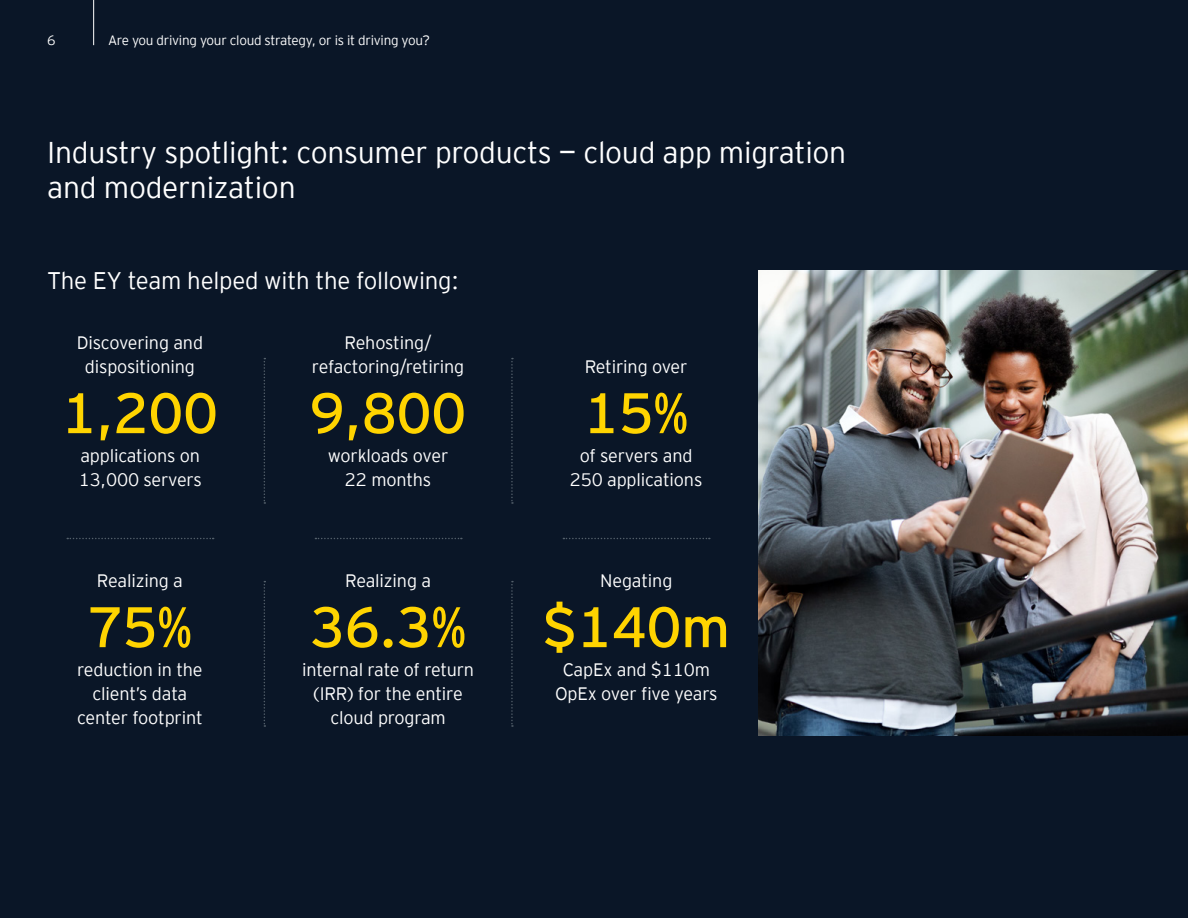
<style>
.page{position:relative;width:1188px;height:918px;background:#0a1627}
.page>*{position:absolute;margin:0;border:0;box-sizing:border-box;transform-origin:0 0}
.t1{font:57px "EY Interstate";letter-spacing:-.01em;color:#ffd400}
.t2{font:300 30px/34.5px "EY Interstate";letter-spacing:-.01em;color:#fff}
.t3{font:300 24px "EY Interstate";letter-spacing:-.01em;color:#fff}
.t4{font:300 18px/24px "EY Interstate";letter-spacing:-.01em;color:#fff;text-align:center}
.t5{font:300 13.5px "EY Interstate";letter-spacing:-.02em;color:#fff}
</style>
<div class="page">
<img style="left:758px;top:270px;width:430px;height:466px">
<svg style="left:67px;top:538px;width:147px;height:1px"></svg>
<svg style="left:315px;top:538px;width:147px;height:1px"></svg>
<svg style="left:563px;top:538px;width:147px;height:1px"></svg>
<svg style="left:264px;top:358px;width:1px;height:146px"></svg>
<svg style="left:264px;top:581px;width:1px;height:146px"></svg>
<svg style="left:511px;top:358px;width:2px;height:146px"></svg>
<svg style="left:511px;top:581px;width:2px;height:146px"></svg>
<hr style="left:93px;top:0;width:1px;height:45px;background:#fff">
<p class="t5" style="left:47px;top:31px;width:10px">6</p>
<p class="t5" style="left:108px;top:31px;width:324px">Are you driving your cloud strategy, or is it driving you?</p>
<h2 class="t2" style="left:47px;top:134px;width:801px">Industry spotlight: consumer products — cloud app migration and modernization</h2>
<h3 class="t3" style="left:47px;top:264px;width:413px">The EY team helped with the following:</h3>
<p class="t4" style="left:312px;top:330px;width:154px">Rehosting/ refactoring/retiring</p>
<p class="t4" style="left:77px;top:330px;width:128px">Discovering and dispositioning</p>
<h1 class="t1" style="left:62px;top:372px;width:158px">1,200</h1>
<h1 class="t1" style="left:310px;top:372px;width:158px">9,800</h1>
<p class="t4" style="left:79px;top:442px;width:125px;text-align:left">applications on<br>13,000 servers</p>
<p class="t4" style="left:97px;top:568px;width:87px">Realizing a</p>
<h1 class="t1" style="left:87px;top:586px;width:106px">75%</h1>
<p class="t4" style="left:77px;top:656px;width:127px">reduction in the client’s data center footprint</p>
<p class="t4" style="left:328px;top:442px;width:122px">workloads over<br>22 months</p>
<p class="t4" style="left:345px;top:568px;width:87px">Realizing a</p>
<h1 class="t1" style="left:310px;top:586px;width:158px">36.3%</h1>
<p class="t4" style="left:302px;top:656px;width:174px">internal rate of return (IRR) for the entire cloud program</p>
<p class="t4" style="left:585px;top:354px;width:104px">Retiring over</p>
<h1 class="t1" style="left:584px;top:372px;width:106px">15%</h1>
<p class="t4" style="left:570px;top:442px;width:134px">of servers and<br>250 applications</p>
<p class="t4" style="left:600px;top:568px;width:74px">Negating</p>
<h1 class="t1" style="left:542px;top:586px;width:190px">$140m</h1>
<p class="t4" style="left:555px;top:656px;width:164px">CapEx and $110m<br>OpEx over five years</p>
</div>
